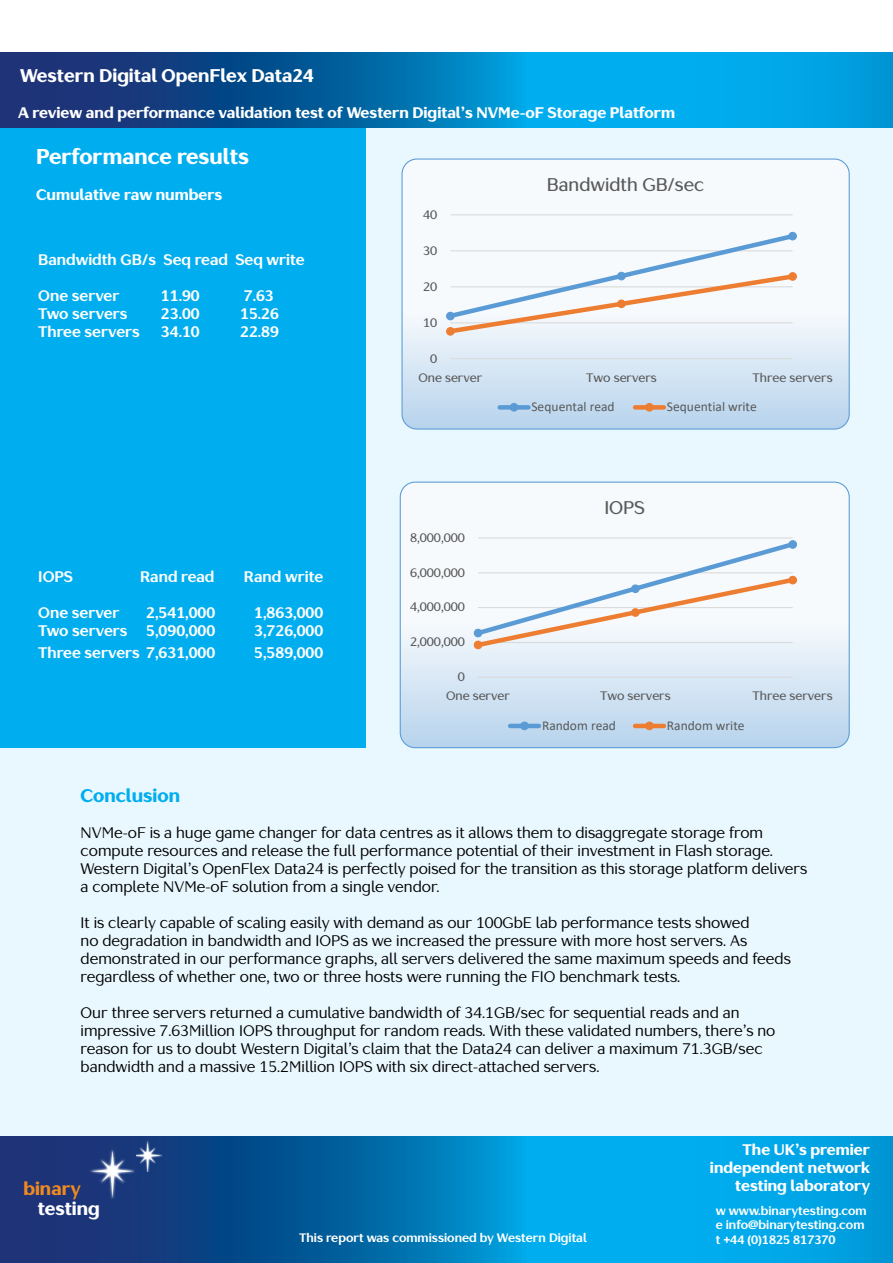
<style>
.page{position:relative;width:893px;height:1263px;background:#fff}
.page>*{position:absolute;margin:0;border:0;box-sizing:border-box;transform-origin:0 0}
.t1{font:800 21px "Lagu Sans";color:#fff}
.t2{font:800 18px "Lagu Sans";color:#fff}
.t3{font:500 18px "Lagu Sans";color:#595959}
.t4{font:800 18px "Lagu Sans";color:#00aeef}
.t5{font:800 18px "Lagu Sans";color:#ef8920}
.t6{font:15px/18px "Lagu Sans";color:#000}
.t7{font:700 15px "Lagu Sans";color:#fff}
.t8{font:800 15px/18px "Lagu Sans";color:#fff;text-align:right}
.t9{font:13.5px "Calibri";color:#595959}
.t10{font:500 12px "Lagu Sans";color:#595959}
.t11{font:700 12px/14.4px "Lagu Sans";color:#fff}
</style>
<div class="page">
<div style="left:0;top:128px;width:893px;height:1008px;background:#e9f7fe"></div>
<svg style="left:403px;top:160px;width:445px;height:269px"></svg>
<hr style="left:450px;top:214px;width:343px;height:1px;background:#d9d9d9">
<hr style="left:450px;top:358px;width:343px;height:1px;background:#d9d9d9">
<div style="left:447px;top:312px;width:7px;height:8px;background:#5b9bd5;border-radius:50%"></div>
<div style="left:446px;top:312px;width:9px;height:8px;border:1px solid #5b9bd5;border-radius:50%"></div>
<div style="left:789px;top:232px;width:7px;height:8px;background:#5b9bd5;border-radius:50%"></div>
<div style="left:788px;top:232px;width:9px;height:8px;border:1px solid #5b9bd5;border-radius:50%"></div>
<svg style="left:450px;top:231px;width:344px;height:105px"></svg>
<div style="left:447px;top:328px;width:7px;height:7px;background:#ed7d31;border-radius:50%"></div>
<div style="left:446px;top:327px;width:9px;height:9px;border:1px solid #ed7d31;border-radius:50%"></div>
<div style="left:618px;top:300px;width:7px;height:8px;background:#ed7d31;border-radius:50%"></div>
<div style="left:617px;top:299px;width:9px;height:9px;border:1px solid #ed7d31;border-radius:50%"></div>
<div style="left:789px;top:273px;width:7px;height:7px;background:#ed7d31;border-radius:50%"></div>
<div style="left:788px;top:272px;width:9px;height:9px;border:1px solid #ed7d31;border-radius:50%"></div>
<div style="left:500px;top:405px;width:28px;height:5px;background:#5b9bd5"></div>
<div style="left:510px;top:403px;width:8px;height:9px;border:1px solid #5b9bd5;border-radius:50%"></div>
<div style="left:635px;top:405px;width:29px;height:5px;background:#ed7d31"></div>
<div style="left:645px;top:403px;width:9px;height:9px;border:1px solid #ed7d31;border-radius:50%"></div>
<div style="left:401px;top:158px;width:449px;height:271px;border:1px solid #5b9bd5;border-radius:15px"></div>
<svg style="left:400px;top:482px;width:448px;height:266px"></svg>
<hr style="left:478px;top:537px;width:315px;height:1px;background:#d9d9d9">
<hr style="left:478px;top:677px;width:315px;height:1px;background:#d9d9d9">
<div style="left:474px;top:629px;width:8px;height:8px;background:#5b9bd5;border-radius:50%"></div>
<div style="left:474px;top:629px;width:8px;height:8px;border:1px solid #5b9bd5;border-radius:50%"></div>
<div style="left:789px;top:541px;width:7px;height:7px;background:#5b9bd5;border-radius:50%"></div>
<div style="left:788px;top:540px;width:9px;height:9px;border:1px solid #5b9bd5;border-radius:50%"></div>
<svg style="left:478px;top:539px;width:316px;height:111px"></svg>
<div style="left:474px;top:641px;width:8px;height:8px;background:#ed7d31;border-radius:50%"></div>
<div style="left:474px;top:641px;width:8px;height:8px;border:1px solid #ed7d31;border-radius:50%"></div>
<div style="left:632px;top:609px;width:7px;height:7px;background:#ed7d31;border-radius:50%"></div>
<div style="left:631px;top:608px;width:9px;height:9px;border:1px solid #ed7d31;border-radius:50%"></div>
<div style="left:789px;top:576px;width:7px;height:8px;background:#ed7d31;border-radius:50%"></div>
<div style="left:788px;top:576px;width:9px;height:8px;border:1px solid #ed7d31;border-radius:50%"></div>
<hr style="left:510px;top:724px;width:29px;height:4px;background:#5b9bd5">
<div style="left:521px;top:722px;width:7px;height:8px;background:#5b9bd5;border-radius:50%"></div>
<div style="left:520px;top:721px;width:9px;height:9px;border:1px solid #5b9bd5;border-radius:50%"></div>
<hr style="left:635px;top:724px;width:29px;height:4px;background:#ed7d31">
<div style="left:646px;top:722px;width:7px;height:8px;background:#ed7d31;border-radius:50%"></div>
<div style="left:645px;top:721px;width:9px;height:9px;border:1px solid #ed7d31;border-radius:50%"></div>
<div style="left:400px;top:482px;width:450px;height:266px;border:1px solid #5b9bd5;border-radius:15px"></div>
<div style="left:0;top:128px;width:366px;height:620px;background:#00aeef"></div>
<svg style="left:0;top:1136px;width:893px;height:127px;background:#057aba"></svg>
<img style="left:89px;top:1147px;width:47px;height:54px">
<img style="left:136px;top:1139px;width:28px;height:33px">
<svg style="left:0;top:52px;width:893px;height:76px;background:#0578b8"></svg>
<p class="t2" style="left:20px;top:61px;width:295px">Western Digital OpenFlex Data24</p>
<p class="t8" style="left:18px;top:104px;width:659px">A review and performance validation test of Western Digital’s NVMe-oF Storage Platform</p>
<h1 class="t1" style="left:36px;top:140px;width:215px">Performance results</h1>
<p class="t8" style="left:36px;top:186px;width:188px">Cumulative raw numbers</p>
<p class="t7" style="left:38px;top:248px;width:268px">Bandwidth GB/s Seq read Seq write</p>
<p class="t7" style="left:38px;top:284px;width:83px">One server</p>
<p class="t7" style="left:161px;top:284px;width:40px">11.90</p>
<p class="t7" style="left:244px;top:284px;width:31px">7.63</p>
<p class="t7" style="left:38px;top:302px;width:91px">Two servers</p>
<p class="t7" style="left:161px;top:302px;width:40px">23.00</p>
<p class="t7" style="left:240px;top:302px;width:40px">15.26</p>
<p class="t7" style="left:38px;top:320px;width:103px">Three servers</p>
<p class="t7" style="left:161px;top:320px;width:40px">34.10</p>
<p class="t7" style="left:240px;top:320px;width:40px">22.89</p>
<p class="t7" style="left:38px;top:565px;width:36px">IOPS</p>
<p class="t7" style="left:140px;top:565px;width:76px">Rand read</p>
<p class="t7" style="left:244px;top:565px;width:81px">Rand write</p>
<p class="t7" style="left:38px;top:601px;width:83px">One server</p>
<p class="t7" style="left:146px;top:601px;width:70px">2,541,000</p>
<p class="t7" style="left:254px;top:601px;width:70px">1,863,000</p>
<p class="t7" style="left:38px;top:619px;width:91px">Two servers</p>
<p class="t7" style="left:146px;top:619px;width:70px">5,090,000</p>
<p class="t7" style="left:254px;top:619px;width:70px">3,726,000</p>
<p class="t7" style="left:38px;top:640px;width:178px">Three servers 7,631,000</p>
<p class="t7" style="left:254px;top:640px;width:70px">5,589,000</p>
<p class="t10" style="left:423px;top:205px;width:16px">40</p>
<p class="t10" style="left:423px;top:241px;width:16px">30</p>
<p class="t10" style="left:423px;top:277px;width:16px">20</p>
<p class="t10" style="left:423px;top:313px;width:16px">10</p>
<p class="t10" style="left:430px;top:349px;width:9px">0</p>
<p class="t3" style="left:547px;top:170px;width:159px">Bandwidth GB/sec</p>
<p class="t10" style="left:418px;top:368px;width:65px">One server</p>
<p class="t10" style="left:586px;top:368px;width:72px">Two servers</p>
<p class="t10" style="left:752px;top:368px;width:82px">Three servers</p>
<p class="t9" style="left:531px;top:397px;width:85px">Sequental read</p>
<p class="t9" style="left:667px;top:397px;width:91px">Sequential write</p>
<p class="t10" style="left:410px;top:528px;width:56px">8,000,000</p>
<p class="t10" style="left:410px;top:563px;width:56px">6,000,000</p>
<p class="t10" style="left:410px;top:597px;width:56px">4,000,000</p>
<p class="t10" style="left:410px;top:632px;width:56px">2,000,000</p>
<p class="t10" style="left:458px;top:667px;width:9px">0</p>
<p class="t3" style="left:604px;top:493px;width:42px">IOPS</p>
<p class="t10" style="left:446px;top:686px;width:65px">One server</p>
<p class="t10" style="left:600px;top:686px;width:72px">Two servers</p>
<p class="t10" style="left:752px;top:686px;width:82px">Three servers</p>
<p class="t9" style="left:542px;top:716px;width:75px">Random read</p>
<p class="t9" style="left:667px;top:716px;width:79px">Random write</p>
<p class="t4" style="left:81px;top:781px;width:101px">Conclusion</p>
<p class="t6" style="left:81px;top:823px;width:728px">NVMe-oF is a huge game changer for data centres as it allows them to disaggregate storage from compute resources and release the full performance potential of their investment in Flash storage.<br>Western Digital’s OpenFlex Data24 is perfectly poised for the transition as this storage platform delivers a complete NVMe-oF solution from a single vendor.</p>
<p class="t6" style="left:81px;top:913px;width:712px">It is clearly capable of scaling easily with demand as our 100GbE lab performance tests showed<br>no degradation in bandwidth and IOPS as we increased the pressure with more host servers. As demonstrated in our performance graphs, all servers delivered the same maximum speeds and feeds regardless of whether one, two or three hosts were running the FIO benchmark tests.</p>
<p class="t6" style="left:81px;top:1003px;width:696px">Our three servers returned a cumulative bandwidth of 34.1GB/sec for sequential reads and an impressive 7.63Million IOPS throughput for random reads. With these validated numbers, there’s no reason for us to doubt Western Digital’s claim that the Data24 can deliver a maximum 71.3GB/sec bandwidth and a massive 15.2Million IOPS with six direct-attached servers.</p>
<p class="t5" style="left:23px;top:1174px;width:59px">binary</p>
<p class="t2" style="left:38px;top:1194px;width:64px">testing</p>
<p class="t8" style="left:710px;top:1140px;width:162px">The UK’s premier independent network testing laboratory</p>
<p class="t11" style="left:716px;top:1203px;width:152px">w www.binarytesting.com e info@binarytesting.com</p>
<p class="t11" style="left:299px;top:1230px;width:289px">This report was commissioned by Western Digital</p>
<p class="t11" style="left:716px;top:1232px;width:121px">t +44 (0)1825 817370</p>
</div>
